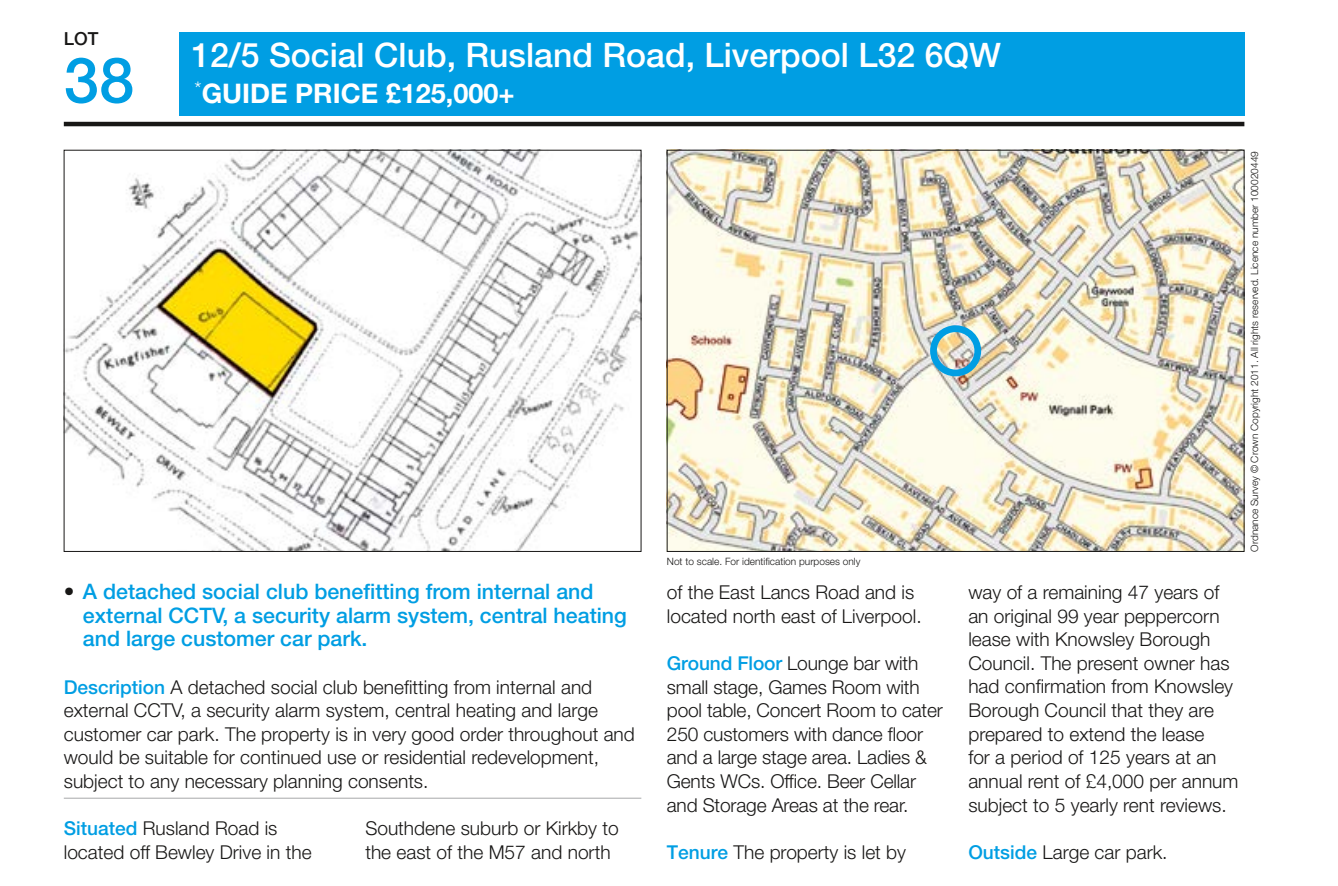
<style>
.page{position:relative;width:1338px;height:886px;background:#fff}
.page>*{position:absolute;margin:0;border:0;box-sizing:border-box;transform-origin:0 0}
.t1{font:500 63px "Helvetica Neue LT Std";color:#009ee3}
.t2{font:500 33.75px "Helvetica Neue LT Std";color:#fff}
.t3{font:700 27px "Helvetica Neue LT Std";color:#fff}
.t4{font:500 21.38px/23.6px "Helvetica Neue LT Std";color:#009ee3}
.t5{font:300 19.12px/23.6px "Helvetica Neue LT Std";color:#181716}
.t6{font:500 18px "Helvetica Neue LT Std";color:#181716}
.t7{font:300 10.12px "Helvetica Neue LT Std";color:#181716}
.s1{color:#181716}
.s2{font-weight:500;color:#009ee3}
</style>
<div class="page">
<div style="left:179px;top:33px;width:1065px;height:83px;background:#009ee3"></div>
<hr style="left:64px;top:122px;width:1180px;height:4px;background:#181716">
<img style="left:66px;top:152px;width:573px;height:397px">
<img style="left:668px;top:152px;width:574px;height:397px">
<hr style="left:64px;top:797px;width:577px;height:1px;background:#b1b2b3">
<div style="left:930px;top:325px;width:51px;height:51px;border:7px solid #009ee3;border-radius:50%"></div>
<p class="t6" style="left:64px;top:27px;width:36px">LOT</p>
<h1 class="t1" style="left:64px;top:43px;width:72px">38</h1>
<h2 class="t2" style="left:191px;top:35px;width:811px">12/5 Social Club, Rusland Road, Liverpool L32 6QW</h2>
<h3 class="t3" style="left:195px;top:76px;width:321px"><sup>*</sup>GUIDE PRICE £125,000+</h3>
<p class="t4" style="left:83px;top:579px;width:545px;text-indent:-19px"><span class="s1">•</span> A detached social club benefitting from internal and external CCTV, a security alarm system, central heating and large customer car park.</p>
<p class="t5" style="left:64px;top:674px;width:572px"><span class="s2">Description</span> A detached social club benefitting from internal and external CCTV, a security alarm system, central heating and large customer car park. The property is in very good order throughout and would be suitable for continued use or residential redevelopment, subject to any necessary planning consents.</p>
<p class="t5" style="left:64px;top:816px;width:249px"><span class="s2">Situated</span> Rusland Road is located off Bewley Drive in the</p>
<p class="t5" style="left:365px;top:816px;width:255px">Southdene suburb or Kirkby to the east of the M57 and north</p>
<p class="t7" style="left:666px;top:555px;width:195px">Not to scale. For identification purposes only</p>
<p class="t5" style="left:666px;top:580px;width:256px">of the East Lancs Road and is located north east of Liverpool.</p>
<p class="t5" style="left:666px;top:651px;width:277px"><span class="s2">Ground Floor</span> Lounge bar with small stage, Games Room with pool table, Concert Room to cater<br>250 customers with dance floor and a large stage area. Ladies &amp;<br>Gents WCs. Office. Beer Cellar and Storage Areas at the rear.</p>
<p class="t5" style="left:666px;top:840px;width:241px"><span class="s2">Tenure</span> The property is let by</p>
<p class="t7" style="left:1248px;top:551px;width:402px;rotate:-90deg">Ordnance Survey © Crown Copyright 2011. All rights reserved. Licence number 100020449</p>
<p class="t5" style="left:968px;top:580px;width:271px">way of a remaining 47 years of an original 99 year peppercorn lease with Knowsley Borough<br>Council. The present owner has had confirmation from Knowsley<br>Borough Council that they are prepared to extend the lease<br>for a period of 125 years at an annual rent of £4,000 per annum subject to 5 yearly rent reviews.</p>
<p class="t5" style="left:968px;top:840px;width:201px"><span class="s2">Outside</span> Large car park.</p>
</div>
